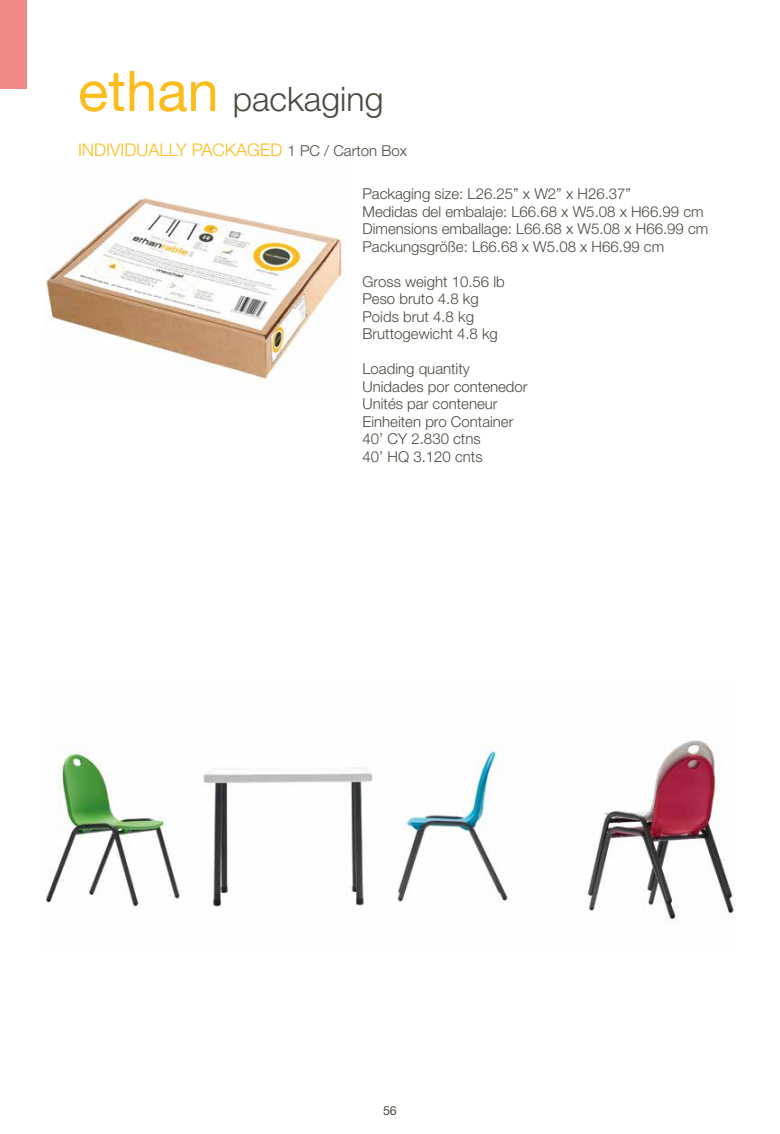
<style>
.page{position:relative;width:780px;height:1134px;background:#fff}
.page>*{position:absolute;margin:0;border:0;box-sizing:border-box;transform-origin:0 0}
.t1{font:300 33.75px "Helvetica Neue LT Pro";color:#464c3e}
.t2{font:300 17.5px "Helvetica Neue LT Pro";color:#fcbd1c}
.t3{font:300 15px/17.5px "Helvetica Neue LT Pro";color:#464c3e}
.t4{font:12.5px "Helvetica Neue LT Pro";color:#464c3e}
.s1{font-weight:400;font-size:56.25px;color:#fcbd1c}
.s2{font-size:15px;color:#464c3e}
</style>
<div class="page">
<img style="left:45px;top:740px;width:689px;height:182px">
<img style="left:45px;top:196px;width:300px;height:186px">
<div style="left:0;top:0;width:27px;height:89px;background:#f18987"></div>
<h1 class="t1" style="left:78px;top:78px;width:307px"><span class="s1">ethan</span> packaging</h1>
<p class="t2" style="left:78px;top:139px;width:330px">INDIVIDUALLY PACKAGED <span class="s2">1 PC / Carton Box</span></p>
<p class="t3" style="left:362px;top:185px;width:347px">Packaging size: L26.25” x W2” x H26.37”<br>Medidas del embalaje: L66.68 x W5.08 x H66.99 cm Dimensions emballage: L66.68 x W5.08 x H66.99 cm Packungsgröße: L66.68 x W5.08 x H66.99 cm</p>
<p class="t3" style="left:362px;top:272px;width:144px">Gross weight 10.56 lb<br>Peso bruto 4.8 kg<br>Poids brut 4.8 kg<br>Bruttogewicht 4.8 kg</p>
<p class="t3" style="left:362px;top:360px;width:167px">Loading quantity<br>Unidades por contenedor<br>Unités par conteneur<br>Einheiten pro Container<br>40’ CY 2.830 ctns<br>40’ HQ 3.120 cnts</p>
<p class="t4" style="left:383px;top:1103px;width:15px">56</p>
</div>
